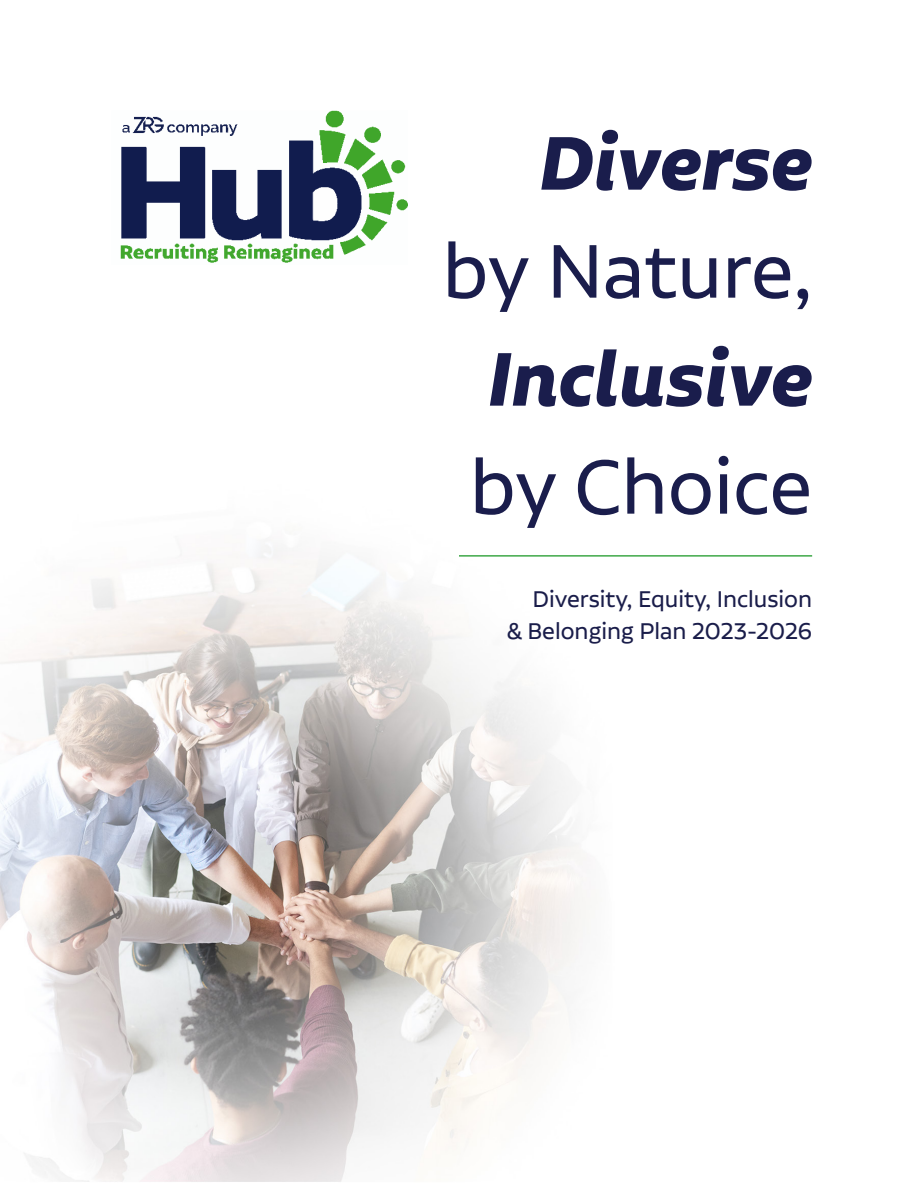
<style>
.page{position:relative;width:918px;height:1188px;background:#fff}
.page>*{position:absolute;margin:0;border:0;box-sizing:border-box;transform-origin:0 0}
.t1{font:90px/108px "Aalto Sans Essential";color:#1a1d4c;text-align:center}
.t2{font:italic 700 90px "Aalto Sans Essential";color:#1a1d4c}
.t3{font:27px "Aalto Sans Essential";color:#1a1d4a}
.s1{font-weight:700;font-style:italic}
</style>
<div class="page">
<img style="left:0;top:545px;width:813px;height:637px">
<hr style="left:459px;top:555px;width:353px;height:2px;background:#3ea848">
<img style="left:120px;top:110px;width:288px;height:153px">
<p class="t2" style="left:539px;top:112px;width:275px">Diverse</p>
<p class="t1" style="left:442px;top:216px;width:371px">by Nature,<br><span class="s1">Inclusive</span></p>
<p class="t1" style="left:470px;top:432px;width:344px">by Choice</p>
<p class="t3" style="left:532px;top:585px;width:281px">Diversity, Equity, Inclusion</p>
<p class="t3" style="left:506px;top:617px;width:307px">&amp; Belonging Plan 2023-2026</p>
</div>
